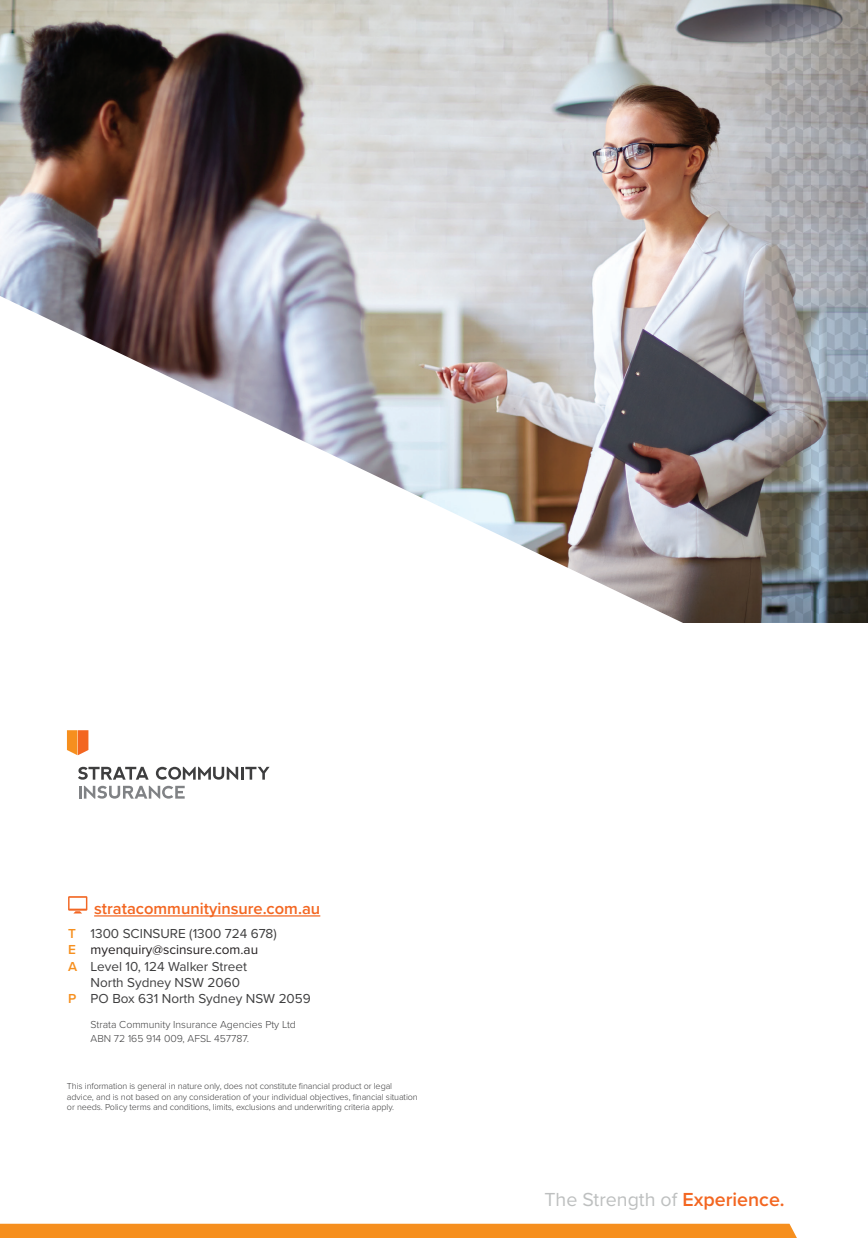
<style>
.page{position:relative;width:868px;height:1238px;background:#fff}
.page>*{position:absolute;margin:0;border:0;box-sizing:border-box;transform-origin:0 0}
.t1{font:19.65px "Proxima Nova";color:#bdbfbf}
.t2{font:600 16.5px "Proxima Nova";color:#f36621}
.t3{font:13.5px "Proxima Nova";color:#3e3e3f}
.t4{font:13.5px "Proxima Nova";color:#231f20}
.t5{font:300 10.5px/13.5px "Proxima Nova";color:#3e3e3f}
.t6{font:300 9px/10.5px "Proxima Nova";letter-spacing:-.01em;color:#3e3e3f}
.s1{font-weight:600;color:#f68f1e}
.s2{font-weight:600;color:#f36621}
</style>
<div class="page">
<svg style="left:0;top:1223px;width:796px;height:14px"></svg>
<hr style="left:94px;top:915px;width:226px;height:1px;background:#f36621">
<svg style="left:68px;top:896px;width:19px;height:17px"></svg>
<svg style="left:67px;top:730px;width:21px;height:25px"></svg>
<svg style="left:78px;top:766px;width:71px;height:13px"></svg>
<svg style="left:156px;top:766px;width:113px;height:13px"></svg>
<svg style="left:79px;top:785px;width:106px;height:13px"></svg>
<img style="left:0;top:0;width:765px;height:622px">
<svg style="left:0;top:296px;width:703px;height:327px"></svg>
<svg style="left:765px;top:0;width:102px;height:622px"></svg>
<p class="t2" style="left:94px;top:895px;width:228px">stratacommunityinsure.com.au</p>
<p class="t3" style="left:68px;top:923px;width:210px"><span class="s1">T</span> 1300 SCINSURE (1300 724 678)</p>
<p class="t4" style="left:68px;top:939px;width:192px"><span class="s1">E</span> myenquiry@scinsure.com.au</p>
<p class="t3" style="left:68px;top:956px;width:180px"><span class="s1">A</span> Level 10, 124 Walker Street</p>
<p class="t3" style="left:91px;top:972px;width:151px">North Sydney NSW 2060</p>
<p class="t3" style="left:68px;top:988px;width:244px"><span class="s1">P</span> PO Box 631 North Sydney NSW 2059</p>
<p class="t5" style="left:91px;top:1017px;width:207px">Strata Community Insurance Agencies Pty Ltd<br>ABN 72 165 914 009, AFSL 457787.</p>
<p class="t6" style="left:67px;top:1080px;width:352px">This information is general in nature only, does not constitute financial product or legal advice, and is not based on any consideration of your individual objectives, financial situation or needs. Policy terms and conditions, limits, exclusions and underwriting criteria apply.</p>
<h1 class="t1" style="left:544px;top:1184px;width:242px">The Strength of <span class="s2">Experience.</span></h1>
</div>
